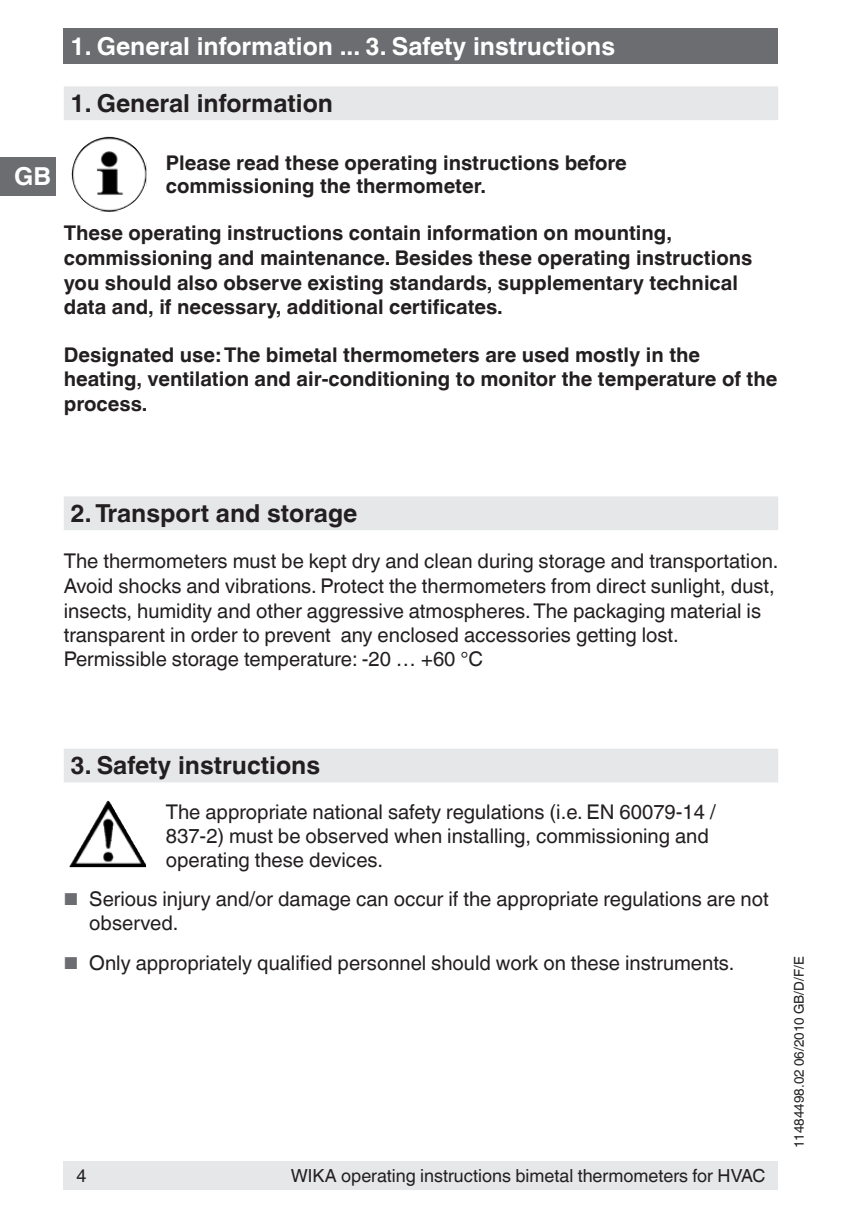
<style>
.page{position:relative;width:842px;height:1212px;background:#fff}
.page>*{position:absolute;margin:0;border:0;box-sizing:border-box;transform-origin:0 0}
.t1{font:700 24.75px "Helvetica World";color:#231f20}
.t2{font:700 24.75px "Helvetica World";color:#fff}
.t3{font:20.25px/24.5px "Helvetica World";color:#231f20}
.t4{font:700 20.25px/24.8px "Helvetica World";color:#231f20}
.t5{font:18px "Helvetica World";color:#231f20}
.t6{font:13.5px "Helvetica World";color:#231f20}
.s1{font-size:17.32px;color:#6c6d70}
</style>
<div class="page">
<div style="left:64px;top:29px;width:714px;height:35px;background:#6c6d70"></div>
<div style="left:0;top:157px;width:56px;height:39px;background:#6c6d70"></div>
<div style="left:64px;top:1161px;width:714px;height:28px;background:#e6e7e9"></div>
<div style="left:64px;top:86px;width:714px;height:34px;background:#e6e7e9"></div>
<div style="left:64px;top:496px;width:714px;height:34px;background:#e6e7e9"></div>
<div style="left:64px;top:749px;width:714px;height:33px;background:#e6e7e9"></div>
<img style="left:72px;top:136px;width:75px;height:76px">
<img style="left:70px;top:800px;width:76px;height:67px">
<p class="t2" style="left:70px;top:32px;width:546px">1. General information ... 3. Safety instructions</p>
<p class="t1" style="left:70px;top:89px;width:264px">1. General information</p>
<p class="t2" style="left:14px;top:162px;width:38px">GB</p>
<p class="t4" style="left:166px;top:152px;width:462px;line-height:22.5px">Please read these operating instructions before commissioning the thermometer.</p>
<p class="t4" style="left:64px;top:221px;width:690px">These operating instructions contain information on mounting, commissioning and maintenance. Besides these operating instructions you should also observe existing standards, supplementary technical data and, if necessary, additional certificates.</p>
<p class="t4" style="left:64px;top:342px;width:715px">Designated use: The bimetal thermometers are used mostly in the heating, ventilation and air-conditioning to monitor the temperature of the process.</p>
<p class="t1" style="left:70px;top:499px;width:289px">2. Transport and storage</p>
<p class="t3" style="left:64px;top:549px;width:716px">The thermometers must be kept dry and clean during storage and transportation.<br>Avoid shocks and vibrations. Protect the thermometers from direct sunlight, dust, insects, humidity and other aggressive atmospheres. The packaging material is transparent in order to prevent any enclosed accessories getting lost.<br>Permissible storage temperature: -20 … +60 °C</p>
<p class="t1" style="left:70px;top:751px;width:251px">3. Safety instructions</p>
<p class="t3" style="left:166px;top:800px;width:551px;line-height:23.6px">The appropriate national safety regulations (i.e. EN 60079-14 /<br>837-2) must be observed when installing, commissioning and operating these devices.</p>
<p class="t3" style="left:89px;top:887px;width:681px;line-height:23.6px;text-indent:-26px"><span class="s1">■</span> Serious injury and/or damage can occur if the appropriate regulations are not observed.</p>
<p class="t3" style="left:64px;top:951px;width:672px"><span class="s1">■</span> Only appropriately qualified personnel should work on these instruments.</p>
<p class="t5" style="left:77px;top:1165px;width:12px">4</p>
<p class="t5" style="left:291px;top:1165px;width:476px">WIKA operating instructions bimetal thermometers for HVAC</p>
<p class="t6" style="left:791px;top:1148px;width:193px;rotate:-90deg">11484498.02 06/2010 GB/D/F/E</p>
</div>
